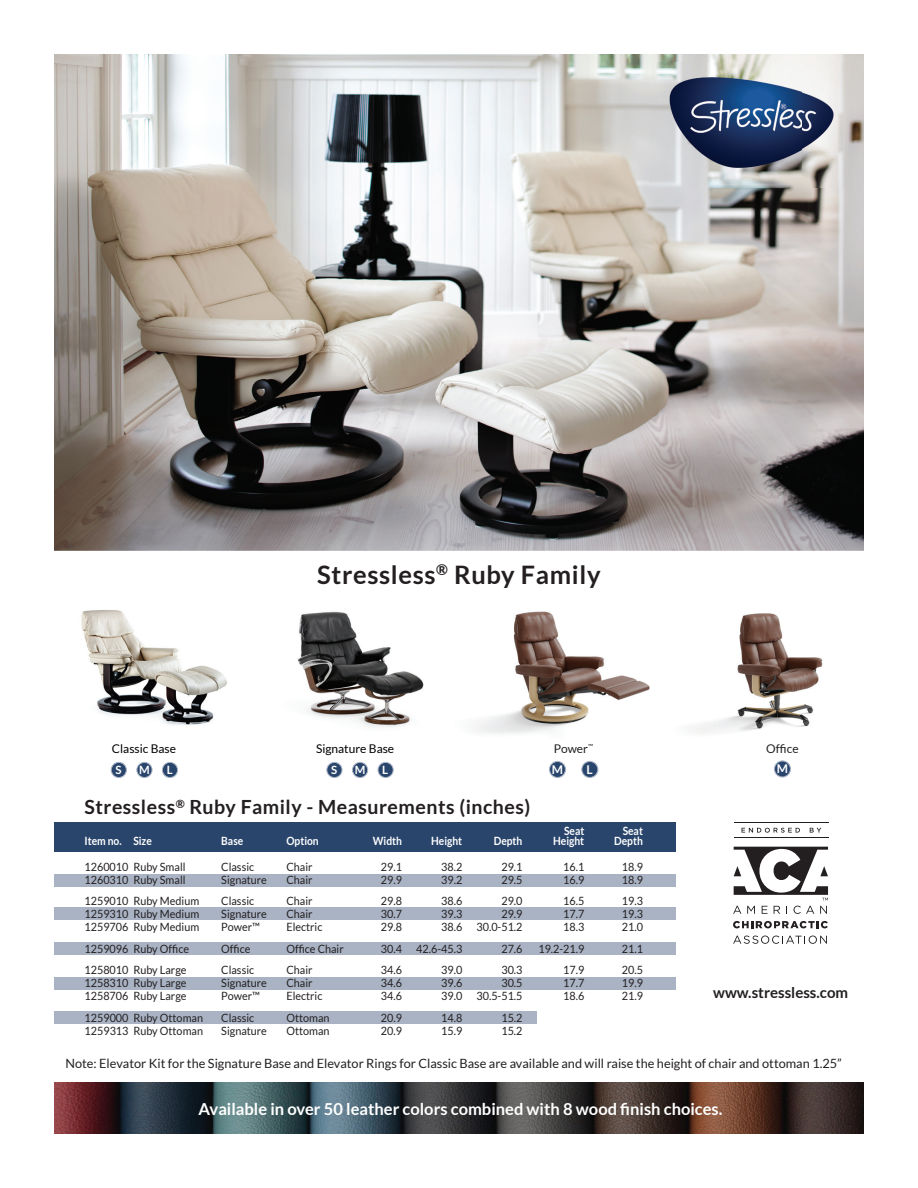
<style>
.page{position:relative;width:918px;height:1188px;background:#fff}
.page>*{position:absolute;margin:0;border:0;box-sizing:border-box;transform-origin:0 0}
.t1{font:700 25.5px "Lato";letter-spacing:.025em;color:#231f20}
.t2{font:700 19.5px "Lato";letter-spacing:.025em;color:#231f20}
.t3{font:700 16.5px "Lato";color:#fff}
.t4{font:700 15px "Lato";color:#231f20}
.t5{font:12.75px "Lato";color:#231f20}
.t6{font:700 12.15px "Lato";color:#fff}
.t7{font:12px "Lato";color:#000}
.t8{font:12px "Lato";color:#231f20}
.t9{font:11.4px "Lato";color:#231f20;scale:.95 1}
.t10{font:700 11.4px "Lato";color:#fff;scale:.9 1}
.t11{font:700 11.4px "Lato";color:#fff}
</style>
<div class="page">
<img style="left:476px;top:611px;width:347px;height:123px">
<img style="left:81px;top:610px;width:146px;height:115px">
<img style="left:297px;top:611px;width:127px;height:116px">
<div style="left:54px;top:1012px;width:482px;height:12px;background:#a9b3c4"></div>
<div style="left:54px;top:943px;width:621px;height:12px;background:#a9b3c4"></div>
<div style="left:54px;top:874px;width:621px;height:12px;background:#a9b3c4"></div>
<div style="left:54px;top:908px;width:621px;height:12px;background:#a9b3c4"></div>
<div style="left:54px;top:823px;width:621px;height:29px;background:#29456c"></div>
<div style="left:582px;top:761px;width:16px;height:16px;background:#29456c;border-radius:50%"></div>
<div style="left:581px;top:761px;width:17px;height:17px;border:1px solid #a9b3c4;border-radius:50%"></div>
<div style="left:549px;top:761px;width:17px;height:16px;background:#29456c;border-radius:50%"></div>
<div style="left:549px;top:761px;width:17px;height:17px;border:1px solid #a9b3c4;border-radius:50%"></div>
<hr style="left:734px;top:822px;width:94px;height:1px;background:#231f20">
<hr style="left:734px;top:837px;width:94px;height:1px;background:#231f20">
<svg style="left:742px;top:828px;width:79px;height:5px"></svg>
<svg style="left:733px;top:921px;width:95px;height:7px"></svg>
<svg style="left:733px;top:936px;width:94px;height:8px"></svg>
<svg style="left:733px;top:847px;width:95px;height:67px"></svg>
<img style="left:54px;top:1082px;width:810px;height:52px">
<div style="left:327px;top:762px;width:15px;height:16px;background:#29456c;border-radius:50%"></div>
<div style="left:326px;top:762px;width:17px;height:16px;border:1px solid #a9b3c4;border-radius:50%"></div>
<div style="left:378px;top:762px;width:15px;height:16px;background:#29456c;border-radius:50%"></div>
<div style="left:378px;top:762px;width:16px;height:16px;border:1px solid #a9b3c4;border-radius:50%"></div>
<div style="left:353px;top:762px;width:15px;height:16px;background:#29456c;border-radius:50%"></div>
<div style="left:352px;top:762px;width:16px;height:16px;border:1px solid #a9b3c4;border-radius:50%"></div>
<div style="left:111px;top:762px;width:15px;height:16px;background:#29456c;border-radius:50%"></div>
<div style="left:111px;top:762px;width:16px;height:16px;border:1px solid #a9b3c4;border-radius:50%"></div>
<div style="left:54px;top:977px;width:621px;height:12px;background:#a9b3c4"></div>
<div style="left:162px;top:762px;width:16px;height:16px;background:#29456c;border-radius:50%"></div>
<div style="left:162px;top:762px;width:16px;height:16px;border:1px solid #a9b3c4;border-radius:50%"></div>
<div style="left:137px;top:762px;width:15px;height:16px;background:#29456c;border-radius:50%"></div>
<div style="left:136px;top:762px;width:17px;height:16px;border:1px solid #a9b3c4;border-radius:50%"></div>
<div style="left:774px;top:761px;width:16px;height:16px;background:#29456c;border-radius:50%"></div>
<div style="left:774px;top:760px;width:17px;height:18px;border:1px solid #a9b3c4;border-radius:50%"></div>
<img style="left:54px;top:54px;width:810px;height:497px">
<img style="left:650px;top:62px;width:204px;height:125px">
<h1 class="t1" style="left:317px;top:560px;width:285px">Stressless<sup>®</sup> Ruby Family</h1>
<p class="t7" style="left:112px;top:742px;width:66px">Classic Base</p>
<p class="t7" style="left:316px;top:742px;width:80px">Signature Base</p>
<p class="t8" style="left:554px;top:742px;width:41px">Power<sup>™</sup></p>
<p class="t6" style="left:552px;top:762px;width:13px">M</p>
<p class="t6" style="left:586px;top:762px;width:8px">L</p>
<p class="t11" style="left:115px;top:763px;width:8px">S</p>
<p class="t11" style="left:139px;top:763px;width:12px">M</p>
<p class="t11" style="left:167px;top:763px;width:7px">L</p>
<p class="t11" style="left:331px;top:763px;width:8px">S</p>
<p class="t11" style="left:355px;top:763px;width:12px">M</p>
<p class="t11" style="left:382px;top:763px;width:7px">L</p>
<h2 class="t2" style="left:85px;top:796px;width:447px">Stressless<sup>®</sup> Ruby Family - Measurements (inches)</h2>
<p class="t10" style="left:564px;top:824px;width:24px">Seat</p>
<p class="t10" style="left:623px;top:824px;width:24px">Seat</p>
<p class="t10" style="left:85px;top:834px;width:76px">Item no. Size</p>
<p class="t10" style="left:221px;top:834px;width:26px">Base</p>
<p class="t10" style="left:286px;top:834px;width:37px">Option</p>
<p class="t10" style="left:373px;top:834px;width:34px">Width</p>
<p class="t10" style="left:431px;top:834px;width:36px">Height</p>
<p class="t10" style="left:494px;top:834px;width:33px">Depth</p>
<p class="t10" style="left:553px;top:834px;width:36px">Height</p>
<p class="t10" style="left:614px;top:834px;width:33px">Depth</p>
<p class="t9" style="left:85px;top:860px;width:108px">1260010 Ruby Small</p>
<p class="t9" style="left:221px;top:860px;width:36px">Classic</p>
<p class="t9" style="left:286px;top:860px;width:29px">Chair</p>
<p class="t9" style="left:381px;top:860px;width:24px">29.1</p>
<p class="t9" style="left:441px;top:860px;width:24px">38.2</p>
<p class="t9" style="left:501px;top:860px;width:24px">29.1</p>
<p class="t9" style="left:563px;top:860px;width:24px">16.1</p>
<p class="t9" style="left:622px;top:860px;width:24px">18.9</p>
<p class="t9" style="left:85px;top:873px;width:108px">1260310 Ruby Small</p>
<p class="t9" style="left:221px;top:873px;width:50px">Signature</p>
<p class="t9" style="left:286px;top:873px;width:29px">Chair</p>
<p class="t9" style="left:381px;top:873px;width:24px">29.9</p>
<p class="t9" style="left:441px;top:873px;width:24px">39.2</p>
<p class="t9" style="left:501px;top:873px;width:24px">29.5</p>
<p class="t9" style="left:563px;top:873px;width:24px">16.9</p>
<p class="t9" style="left:622px;top:873px;width:24px">18.9</p>
<p class="t9" style="left:85px;top:895px;width:122px">1259010 Ruby Medium</p>
<p class="t9" style="left:221px;top:895px;width:36px">Classic</p>
<p class="t9" style="left:286px;top:895px;width:29px">Chair</p>
<p class="t9" style="left:381px;top:895px;width:24px">29.8</p>
<p class="t9" style="left:441px;top:895px;width:24px">38.6</p>
<p class="t9" style="left:501px;top:895px;width:24px">29.0</p>
<p class="t9" style="left:563px;top:895px;width:24px">16.5</p>
<p class="t9" style="left:622px;top:895px;width:24px">19.3</p>
<p class="t9" style="left:85px;top:908px;width:122px">1259310 Ruby Medium</p>
<p class="t9" style="left:221px;top:908px;width:50px">Signature</p>
<p class="t9" style="left:286px;top:908px;width:29px">Chair</p>
<p class="t9" style="left:381px;top:908px;width:24px">30.7</p>
<p class="t9" style="left:441px;top:908px;width:24px">39.3</p>
<p class="t9" style="left:501px;top:908px;width:24px">29.9</p>
<p class="t9" style="left:563px;top:908px;width:24px">17.7</p>
<p class="t9" style="left:622px;top:908px;width:24px">19.3</p>
<p class="t9" style="left:85px;top:921px;width:122px">1259706 Ruby Medium</p>
<p class="t9" style="left:221px;top:921px;width:42px">Power™</p>
<p class="t9" style="left:286px;top:921px;width:39px">Electric</p>
<p class="t9" style="left:381px;top:921px;width:24px">29.8</p>
<p class="t9" style="left:441px;top:921px;width:87px">38.6 30.0-51.2</p>
<p class="t9" style="left:563px;top:921px;width:24px">18.3</p>
<p class="t9" style="left:622px;top:921px;width:24px">21.0</p>
<p class="t9" style="left:85px;top:942px;width:112px">1259096 Ruby Office</p>
<p class="t9" style="left:221px;top:942px;width:32px">Office</p>
<p class="t9" style="left:286px;top:942px;width:62px">Office Chair</p>
<p class="t9" style="left:381px;top:942px;width:87px">30.4 42.6-45.3</p>
<p class="t9" style="left:501px;top:942px;width:24px">27.6</p>
<p class="t9" style="left:538px;top:942px;width:50px">19.2-21.9</p>
<p class="t9" style="left:622px;top:942px;width:24px">21.1</p>
<p class="t9" style="left:85px;top:964px;width:109px">1258010 Ruby Large</p>
<p class="t9" style="left:221px;top:964px;width:36px">Classic</p>
<p class="t9" style="left:286px;top:964px;width:29px">Chair</p>
<p class="t9" style="left:381px;top:964px;width:24px">34.6</p>
<p class="t9" style="left:441px;top:964px;width:24px">39.0</p>
<p class="t9" style="left:501px;top:964px;width:24px">30.3</p>
<p class="t9" style="left:563px;top:964px;width:24px">17.9</p>
<p class="t9" style="left:622px;top:964px;width:24px">20.5</p>
<p class="t9" style="left:85px;top:977px;width:109px">1258310 Ruby Large</p>
<p class="t9" style="left:221px;top:977px;width:50px">Signature</p>
<p class="t9" style="left:286px;top:977px;width:29px">Chair</p>
<p class="t9" style="left:381px;top:977px;width:24px">34.6</p>
<p class="t9" style="left:441px;top:977px;width:24px">39.6</p>
<p class="t9" style="left:501px;top:977px;width:24px">30.5</p>
<p class="t9" style="left:563px;top:977px;width:24px">17.7</p>
<p class="t9" style="left:622px;top:977px;width:24px">19.9</p>
<p class="t9" style="left:85px;top:990px;width:109px">1258706 Ruby Large</p>
<p class="t9" style="left:221px;top:990px;width:42px">Power™</p>
<p class="t9" style="left:286px;top:990px;width:39px">Electric</p>
<p class="t9" style="left:381px;top:990px;width:24px">34.6</p>
<p class="t9" style="left:441px;top:990px;width:87px">39.0 30.5-51.5</p>
<p class="t9" style="left:563px;top:990px;width:24px">18.6</p>
<p class="t9" style="left:622px;top:990px;width:24px">21.9</p>
<p class="t9" style="left:85px;top:1011px;width:126px">1259000 Ruby Ottoman</p>
<p class="t9" style="left:221px;top:1011px;width:36px">Classic</p>
<p class="t9" style="left:286px;top:1011px;width:47px">Ottoman</p>
<p class="t9" style="left:381px;top:1011px;width:24px">20.9</p>
<p class="t9" style="left:441px;top:1011px;width:24px">14.8</p>
<p class="t9" style="left:501px;top:1011px;width:24px">15.2</p>
<p class="t9" style="left:85px;top:1024px;width:126px">1259313 Ruby Ottoman</p>
<p class="t9" style="left:221px;top:1024px;width:50px">Signature</p>
<p class="t9" style="left:286px;top:1024px;width:47px">Ottoman</p>
<p class="t9" style="left:381px;top:1024px;width:24px">20.9</p>
<p class="t9" style="left:441px;top:1024px;width:24px">15.9</p>
<p class="t9" style="left:501px;top:1024px;width:24px">15.2</p>
<p class="t8" style="left:766px;top:742px;width:34px">Office</p>
<p class="t6" style="left:777px;top:762px;width:13px">M</p>
<h3 class="t4" style="left:713px;top:984px;width:136px">www.stressless.com</h3>
<p class="t5" style="left:65px;top:1056px;width:778px">Note: Elevator Kit for the Signature Base and Elevator Rings for Classic Base are available and will raise the height of chair and ottoman 1.25”</p>
<h3 class="t3" style="left:199px;top:1099px;width:525px">Available in over 50 leather colors combined with 8 wood finish choices.</h3>
</div>
